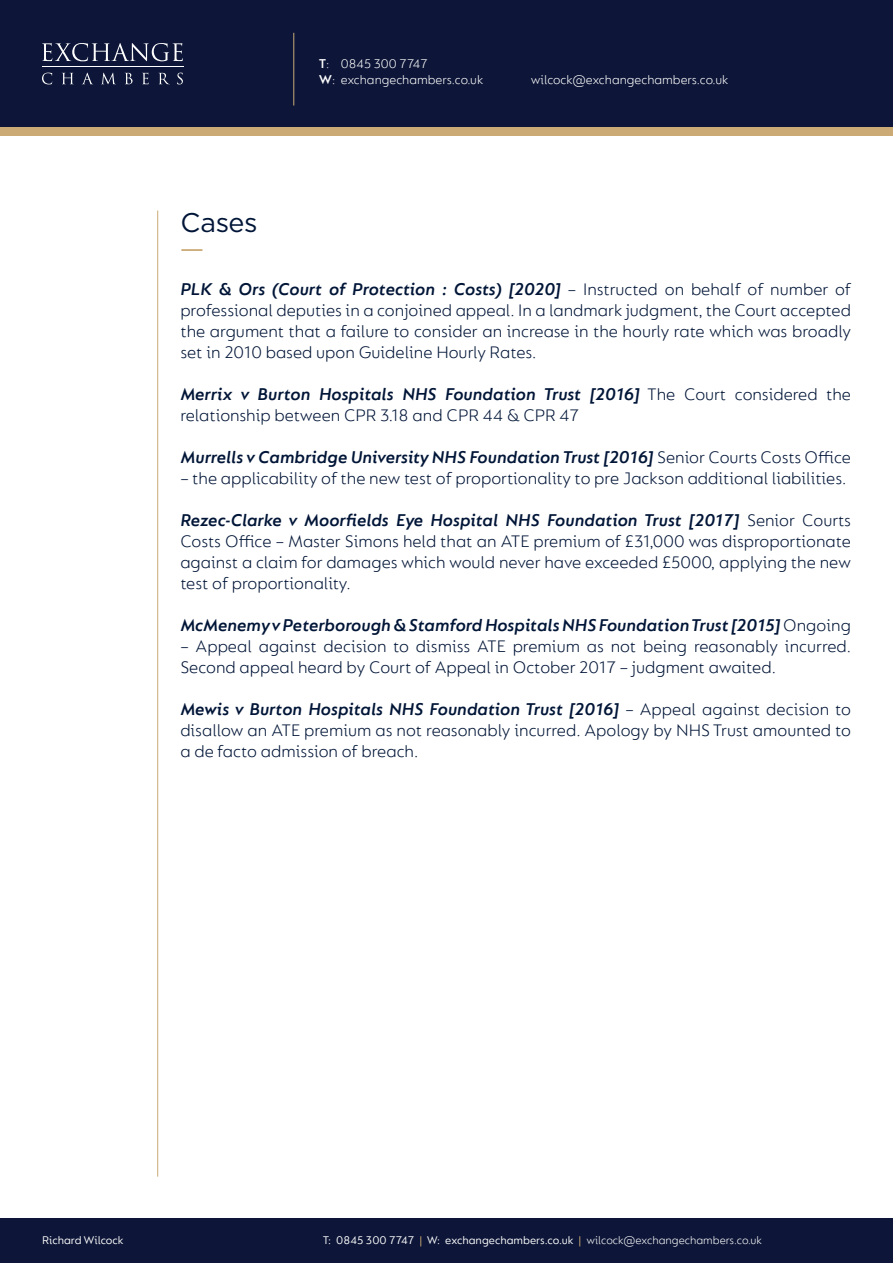
<style>
.page{position:relative;width:893px;height:1263px;background:#fff}
.page>*{position:absolute;margin:0;border:0;box-sizing:border-box;transform-origin:0 0}
.t1{font:27px "Gotham";letter-spacing:-.015em;color:#001537}
.t2{font:300 18px/21px "FS Lucas";color:#001537;text-align:justify}
.t3{font:italic 600 18px "FS Lucas";color:#001537}
.t4{font:300 13.5px/16.2px "FS Lucas";color:#fff}
.t5{font:12px "FS Lucas";color:#fff}
.s1{font-weight:600}
.s2{font-weight:600;font-style:italic}
.s3{font-weight:300;font-style:normal}
.s4{color:#cbaa76}
.s5{font-weight:300}
</style>
<div class="page">
<div style="left:0;top:64px;width:893px;height:72px;background:#cbaa76"></div>
<div style="left:0;top:0;width:893px;height:127px;background:#0d1638"></div>
<div style="left:0;top:1219px;width:893px;height:44px;background:#0d1638"></div>
<hr style="left:42px;top:67px;width:142px;height:1px;background:#fff">
<svg style="left:42px;top:43px;width:141px;height:18px"></svg>
<svg style="left:42px;top:73px;width:10px;height:11px"></svg>
<svg style="left:62px;top:73px;width:11px;height:11px"></svg>
<svg style="left:82px;top:73px;width:11px;height:11px"></svg>
<svg style="left:102px;top:73px;width:13px;height:11px"></svg>
<svg style="left:125px;top:73px;width:8px;height:11px"></svg>
<svg style="left:142px;top:73px;width:7px;height:11px"></svg>
<svg style="left:159px;top:73px;width:10px;height:11px"></svg>
<svg style="left:177px;top:73px;width:6px;height:11px"></svg>
<hr style="left:293px;top:33px;width:1px;height:73px;background:#cbaa76">
<hr style="left:157px;top:211px;width:1px;height:966px;background:#cbaa76">
<hr style="left:181px;top:249px;width:21px;height:2px;background:#cbaa76">
<p class="t1" style="left:180px;top:205px;width:79px">Cases</p>
<p class="t4" style="left:319px;top:55px;width:166px"><span class="s1">T</span>: 0845 300 7747<br><span class="s1">W</span>: exchangechambers.co.uk</p>
<p class="t4" style="left:531px;top:71px;width:199px">wilcock@exchangechambers.co.uk</p>
<p class="t2" style="left:180px;top:278px;width:672px"><span class="s2">PLK &amp; Ors (Court of Protection : Costs) [2020]</span> – Instructed on behalf of number of professional deputies in a conjoined appeal. In a landmark judgment, the Court accepted the argument that a failure to consider an increase in the hourly rate which was broadly set in 2010 based upon Guideline Hourly Rates.</p>
<p class="t2" style="left:180px;top:383px;width:672px"><span class="s2">Merrix v Burton Hospitals NHS Foundation Trust [2016]</span> The Court considered the relationship between CPR 3.18 and CPR 44 &amp; CPR 47</p>
<p class="t3" style="left:180px;top:446px;width:672px">Murrells v Cambridge University NHS Foundation Trust [2016] <span class="s3">Senior Courts Costs Office</span></p>
<p class="t2" style="left:180px;top:467px;width:667px">– the applicability of the new test of proportionality to pre Jackson additional liabilities.</p>
<p class="t2" style="left:180px;top:509px;width:672px"><span class="s2">Rezec-Clarke v Moorfields Eye Hospital NHS Foundation Trust [2017]</span> Senior Courts Costs Office – Master Simons held that an ATE premium of £31,000 was disproportionate against a claim for damages which would never have exceeded £5000, applying the new test of proportionality.</p>
<p class="t3" style="left:180px;top:614px;width:672px">McMenemy v Peterborough &amp; Stamford Hospitals NHS Foundation Trust [2015] <span class="s3">Ongoing</span></p>
<p class="t2" style="left:180px;top:635px;width:672px">– Appeal against decision to dismiss ATE premium as not being reasonably incurred.<br>Second appeal heard by Court of Appeal in October 2017 – judgment awaited.</p>
<p class="t2" style="left:180px;top:698px;width:672px"><span class="s2">Mewis v Burton Hospitals NHS Foundation Trust [2016]</span> – Appeal against decision to disallow an ATE premium as not reasonably incurred. Apology by NHS Trust amounted to a de facto admission of breach.</p>
<p class="t5" style="left:42px;top:1233px;width:83px">Richard Wilcock</p>
<p class="t5" style="left:323px;top:1233px;width:441px">T: 0845 300 7747 <span class="s4">|</span> W: exchangechambers.co.uk <span class="s4">|</span> <span class="s5">wilcock@exchangechambers.co.uk</span></p>
</div>
